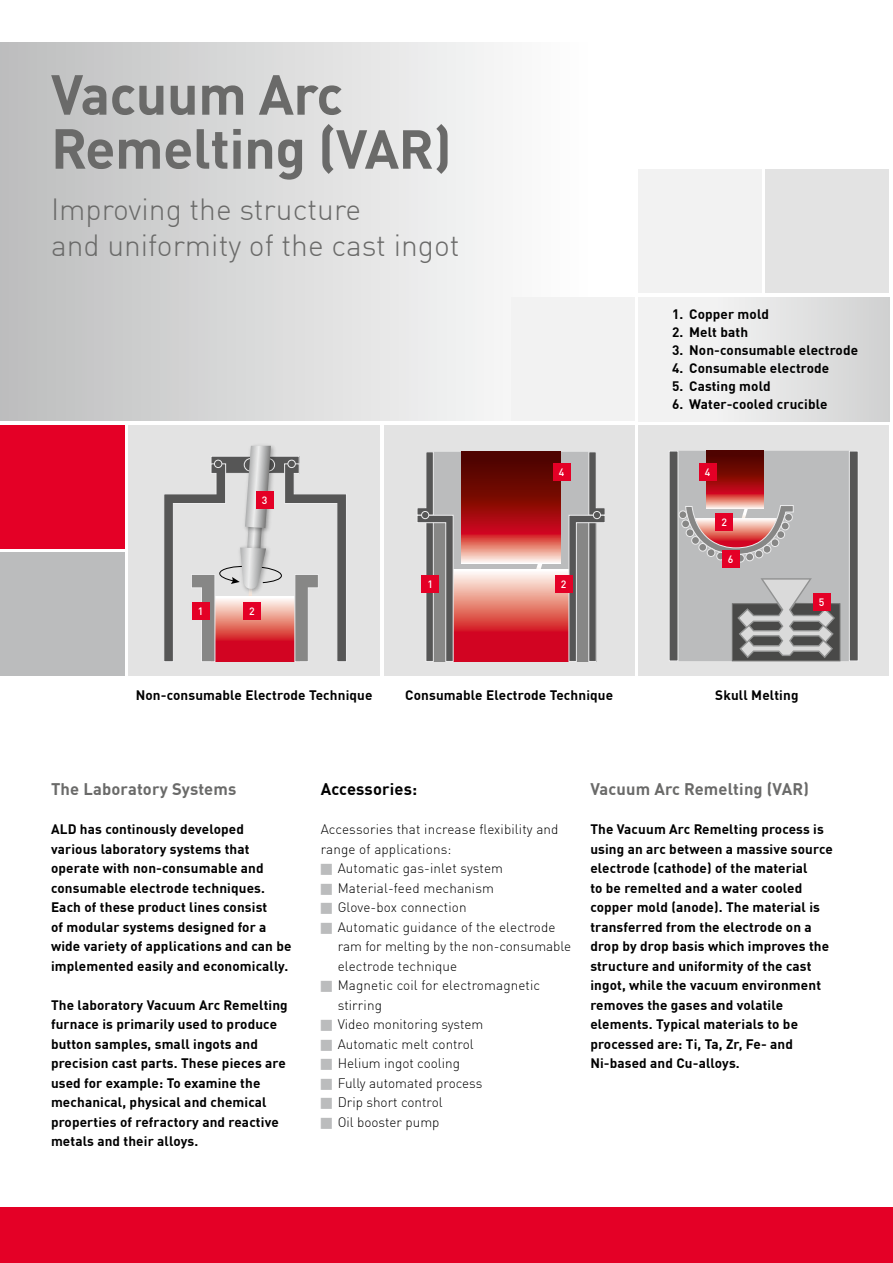
<style>
.page{position:relative;width:893px;height:1263px;background:#fff}
.page>*{position:absolute;margin:0;border:0;box-sizing:border-box;transform-origin:0 0}
.t1{font:700 55.5px/54px "DIN Offc";letter-spacing:-.01em;color:#6a6a69}
.t2{font:300 30px/36px "DIN Offc";color:#6a6a69}
.t3{font:700 16.5px "DIN Offc";letter-spacing:.01em;color:#6a6a69}
.t4{font:700 16.5px "DIN Offc";letter-spacing:.01em;color:#000}
.t5{font:700 13.5px/19.5px "DIN Offc";letter-spacing:.01em;color:#000}
.t6{font:300 13.5px "DIN Offc";letter-spacing:.005em;color:#000}
.t7{font:500 10.5px "DIN Offc";color:#fff}
.s1{font-size:54px}
</style>
<div class="page">
<div style="left:0;top:1208px;width:893px;height:55px;background:#e40026"></div>
<div style="left:0;top:43px;width:590px;height:378px;background:linear-gradient(to right,#bdbdbe,#fff)"></div>
<div style="left:0;top:425px;width:124px;height:124px;background:#e40026"></div>
<div style="left:0;top:552px;width:124px;height:124px;background:#bbbcbd"></div>
<div style="left:766px;top:170px;width:123px;height:123px;background:#e3e3e3"></div>
<div style="left:638px;top:170px;width:123px;height:123px;background:#f2f2f2"></div>
<div style="left:511px;top:297px;width:123px;height:124px;background:#f2f2f2"></div>
<div style="left:638px;top:298px;width:251px;height:123px;background:linear-gradient(to right,#f9f9f9,#d3d4d4)"></div>
<div style="left:639px;top:425px;width:250px;height:251px;background:#e3e3e3"></div>
<div style="left:674px;top:451px;width:180px;height:210px;background:#bbbcbd"></div>
<div style="left:669px;top:451px;width:9px;height:210px;background:#565656"></div>
<div style="left:669px;top:451px;width:9px;height:210px;border:1px solid #ececed"></div>
<div style="left:849px;top:451px;width:9px;height:210px;background:#565656"></div>
<div style="left:849px;top:451px;width:9px;height:210px;border:1px solid #ececed"></div>
<svg style="left:706px;top:451px;width:58px;height:54px"></svg>
<svg style="left:685px;top:505px;width:109px;height:50px"></svg>
<div style="left:679px;top:511px;width:8px;height:8px;background:#878786;border-radius:50%"></div>
<div style="left:679px;top:511px;width:8px;height:8px;border:1px solid #ececed;border-radius:50%"></div>
<div style="left:682px;top:520px;width:7px;height:8px;background:#878786;border-radius:50%"></div>
<div style="left:681px;top:520px;width:9px;height:8px;border:1px solid #ececed;border-radius:50%"></div>
<div style="left:686px;top:529px;width:8px;height:8px;background:#878786;border-radius:50%"></div>
<div style="left:686px;top:529px;width:8px;height:8px;border:1px solid #ececed;border-radius:50%"></div>
<div style="left:692px;top:537px;width:7px;height:7px;background:#878786;border-radius:50%"></div>
<div style="left:691px;top:536px;width:9px;height:9px;border:1px solid #ececed;border-radius:50%"></div>
<div style="left:699px;top:543px;width:8px;height:8px;background:#878786;border-radius:50%"></div>
<div style="left:699px;top:543px;width:8px;height:8px;border:1px solid #ececed;border-radius:50%"></div>
<div style="left:707px;top:549px;width:8px;height:7px;background:#878786;border-radius:50%"></div>
<div style="left:707px;top:548px;width:8px;height:9px;border:1px solid #ececed;border-radius:50%"></div>
<div style="left:717px;top:552px;width:7px;height:8px;background:#878786;border-radius:50%"></div>
<div style="left:716px;top:552px;width:9px;height:8px;border:1px solid #ececed;border-radius:50%"></div>
<svg style="left:737px;top:554px;width:7px;height:8px"></svg>
<div style="left:736px;top:554px;width:9px;height:8px;border:1px solid #ececed;border-radius:50%"></div>
<div style="left:746px;top:553px;width:8px;height:8px;background:#878786;border-radius:50%"></div>
<div style="left:746px;top:553px;width:8px;height:8px;border:1px solid #ececed;border-radius:50%"></div>
<div style="left:755px;top:550px;width:8px;height:8px;background:#878786;border-radius:50%"></div>
<div style="left:755px;top:550px;width:8px;height:8px;border:1px solid #ececed;border-radius:50%"></div>
<div style="left:763px;top:545px;width:8px;height:8px;background:#878786;border-radius:50%"></div>
<div style="left:763px;top:545px;width:8px;height:8px;border:1px solid #ececed;border-radius:50%"></div>
<div style="left:771px;top:539px;width:8px;height:7px;background:#878786;border-radius:50%"></div>
<div style="left:771px;top:538px;width:8px;height:9px;border:1px solid #ececed;border-radius:50%"></div>
<div style="left:777px;top:531px;width:8px;height:7px;background:#878786;border-radius:50%"></div>
<div style="left:777px;top:530px;width:8px;height:9px;border:1px solid #ececed;border-radius:50%"></div>
<div style="left:781px;top:522px;width:8px;height:8px;background:#878786;border-radius:50%"></div>
<div style="left:781px;top:522px;width:8px;height:8px;border:1px solid #ececed;border-radius:50%"></div>
<div style="left:785px;top:513px;width:7px;height:8px;background:#878786;border-radius:50%"></div>
<div style="left:784px;top:513px;width:9px;height:8px;border:1px solid #ececed;border-radius:50%"></div>
<svg style="left:732px;top:578px;width:108px;height:83px"></svg>
<div style="left:699px;top:464px;width:17px;height:17px;background:#e40026"></div>
<div style="left:716px;top:513px;width:17px;height:18px;background:#e40026"></div>
<div style="left:813px;top:594px;width:17px;height:17px;background:#e40026"></div>
<div style="left:722px;top:551px;width:17px;height:17px;background:#e40026"></div>
<div style="left:384px;top:426px;width:250px;height:250px;background:#e3e3e3"></div>
<svg style="left:417px;top:451px;width:188px;height:211px"></svg>
<div style="left:593px;top:511px;width:7px;height:8px;background:#565656;border-radius:50%"></div>
<div style="left:593px;top:511px;width:8px;height:8px;border:1px solid #ececed;border-radius:50%"></div>
<div style="left:422px;top:576px;width:17px;height:17px;background:#e40026"></div>
<div style="left:555px;top:576px;width:17px;height:17px;background:#e40026"></div>
<div style="left:553px;top:464px;width:17px;height:17px;background:#e40026"></div>
<div style="left:129px;top:425px;width:251px;height:251px;background:#e3e3e3"></div>
<img style="left:251px;top:445px;width:20px;height:1px">
<svg style="left:164px;top:446px;width:182px;height:216px"></svg>
<div style="left:192px;top:602px;width:17px;height:18px;background:#e40026"></div>
<div style="left:244px;top:602px;width:17px;height:18px;background:#e40026"></div>
<div style="left:256px;top:491px;width:17px;height:17px;background:#e40026"></div>
<h1 class="t1" style="left:51px;top:65px;width:402px">Vacuum Arc<br>Remelting (<span class="s1">VAR</span>)</h1>
<h2 class="t2" style="left:51px;top:191px;width:410px">Improving the structure<br>and uniformity of the cast ingot</h2>
<p class="t7" style="left:262px;top:493px;width:7px">3</p>
<p class="t7" style="left:559px;top:466px;width:7px">4</p>
<p class="t7" style="left:198px;top:605px;width:7px">1</p>
<p class="t7" style="left:249px;top:605px;width:7px">2</p>
<p class="t7" style="left:427px;top:578px;width:7px">1</p>
<p class="t7" style="left:561px;top:578px;width:7px">2</p>
<p class="t5" style="left:672px;top:304px;width:98px">1. Copper mold</p>
<p class="t5" style="left:672px;top:322px;width:77px">2. Melt bath</p>
<p class="t5" style="left:672px;top:340px;width:188px">3. Non-consumable electrode</p>
<p class="t5" style="left:672px;top:358px;width:159px">4. Consumable electrode</p>
<p class="t5" style="left:672px;top:376px;width:100px">5. Casting mold</p>
<p class="t5" style="left:672px;top:394px;width:157px">6. Water-cooled crucible</p>
<p class="t7" style="left:705px;top:466px;width:7px">4</p>
<p class="t7" style="left:721px;top:516px;width:7px">2</p>
<p class="t7" style="left:728px;top:553px;width:7px">6</p>
<p class="t7" style="left:819px;top:596px;width:7px">5</p>
<p class="t5" style="left:136px;top:685px;width:238px">Non-consumable Electrode Technique</p>
<p class="t5" style="left:405px;top:685px;width:209px">Consumable Electrode Technique</p>
<p class="t5" style="left:715px;top:685px;width:85px">Skull Melting</p>
<p class="t3" style="left:51px;top:778px;width:187px">The Laboratory Systems</p>
<p class="t5" style="left:51px;top:819px;width:242px">ALD has continously developed various laboratory systems that operate with non-consumable and consumable electrode techniques.<br>Each of these product lines consist<br>of modular systems designed for a wide variety of applications and can be implemented easily and economically.</p>
<p class="t5" style="left:51px;top:994px;width:238px">The laboratory Vacuum Arc Remelting furnace is primarily used to produce button samples, small ingots and precision cast parts. These pieces are used for example: To examine the mechanical, physical and chemical properties of refractory and reactive metals and their alloys.</p>
<p class="t4" style="left:321px;top:778px;width:98px">Accessories:</p>
<p class="t6" style="left:321px;top:821px;width:239px">Accessories that increase flexibility and</p>
<p class="t6" style="left:321px;top:840px;width:132px">range of applications:</p>
<p class="t6" style="left:338px;top:860px;width:167px">Automatic gas-inlet system</p>
<p class="t6" style="left:338px;top:879px;width:158px">Material-feed mechanism</p>
<p class="t6" style="left:338px;top:899px;width:131px">Glove-box connection</p>
<p class="t6" style="left:338px;top:918px;width:219px">Automatic guidance of the electrode</p>
<p class="t6" style="left:338px;top:938px;width:235px">ram for melting by the non-consumable</p>
<p class="t6" style="left:338px;top:957px;width:121px">electrode technique</p>
<p class="t6" style="left:338px;top:977px;width:204px">Magnetic coil for electromagnetic</p>
<p class="t6" style="left:338px;top:996px;width:46px">stirring</p>
<p class="t6" style="left:338px;top:1016px;width:147px">Video monitoring system</p>
<p class="t6" style="left:338px;top:1035px;width:138px">Automatic melt control</p>
<p class="t6" style="left:338px;top:1055px;width:124px">Helium ingot cooling</p>
<p class="t6" style="left:338px;top:1074px;width:146px">Fully automated process</p>
<p class="t6" style="left:338px;top:1094px;width:106px">Drip short control</p>
<p class="t6" style="left:338px;top:1113px;width:103px">Oil booster pump</p>
<p class="t3" style="left:590px;top:778px;width:220px">Vacuum Arc Remelting (VAR)</p>
<p class="t5" style="left:590px;top:819px;width:244px">The Vacuum Arc Remelting process is using an arc between a massive source electrode (cathode) of the material<br>to be remelted and a water cooled copper mold (anode). The material is transferred from the electrode on a drop by drop basis which improves the structure and uniformity of the cast ingot, while the vacuum environment removes the gases and volatile elements. Typical materials to be processed are: Ti, Ta, Zr, Fe- and Ni-based and Cu-alloys.</p>
</div>
